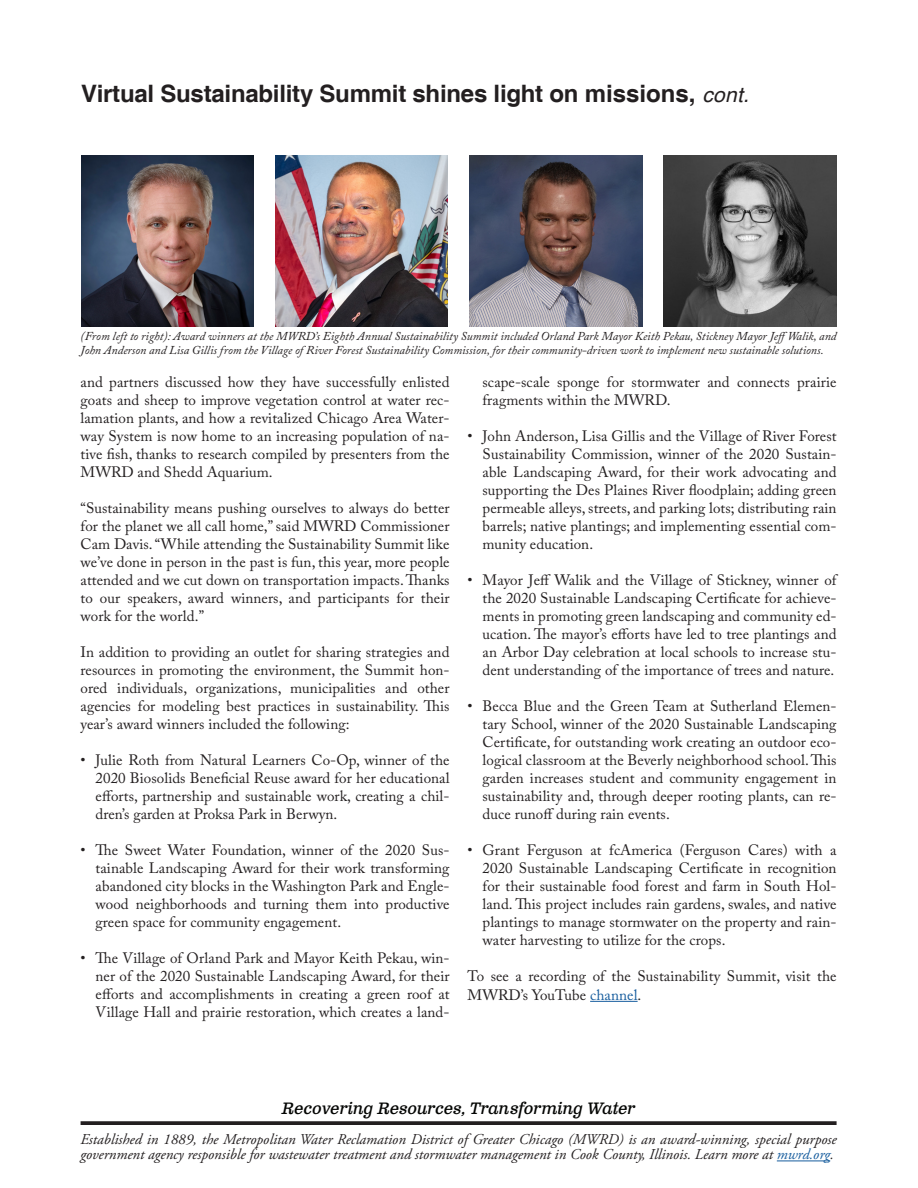
<style>
.page{position:relative;width:918px;height:1188px;background:#fff}
.page>*{position:absolute;margin:0;border:0;box-sizing:border-box;transform-origin:0 0}
.Paragraph_JJK{font:700 24px "Helvetica";letter-spacing:-.01em;color:#231f20}
.Paragraph_Style_9{font:italic 16.5px "Clarendon Text Pro";letter-spacing:-.005em;color:#040503}
.Paragraph_JJK-2{font:15px/18px "Adobe Caslon Pro";letter-spacing:.005em;color:#231f20;text-align:justify}
.t1{font:italic 15px/15px "Adobe Garamond Pro";color:#231f20}
.Paragraph_JJK-3{font:italic 12px/13.5px "Adobe Caslon Pro";color:#231f20}
.s1{font-weight:400;font-style:italic;font-size:21px}
.s2{color:#175d9e}
</style>
<div class="page">
<hr style="left:590px;top:1001px;width:48px;height:1px;background:#175d9e">
<hr style="left:777px;top:1161px;width:53px;height:1px;background:#175d9e">
<svg style="left:81px;top:1121px;width:756px;height:4px;background:#302c2d"></svg>
<img style="left:275px;top:156px;width:173px;height:171px">
<img style="left:469px;top:156px;width:173px;height:170px">
<img style="left:664px;top:156px;width:173px;height:171px">
<img style="left:81px;top:156px;width:172px;height:171px">
<p class="Paragraph_JJK" style="left:81px;top:79px;width:669px">Virtual Sustainability Summit shines light on missions, <span class="s1">cont.</span></p>
<p class="Paragraph_JJK-3" style="left:81px;top:329px;width:758px">(From left to right): Award winners at the MWRD’s Eighth Annual Sustainability Summit included Orland Park Mayor Keith Pekau, Stickney Mayor JeffWalik, and<br>John Anderson and Lisa Gillis from the Village of River Forest Sustainability Commission, for their community-driven work to implement new sustainable solutions.</p>
<p class="Paragraph_JJK-2" style="left:81px;top:373px;width:371px">and partners discussed how they have successfully enlisted goats and sheep to improve vegetation control at water rec&shy;lamation plants, and how a revitalized Chicago Area Water&shy;way System is now home to an increasing population of na&shy;tive fish, thanks to research compiled by presenters from the MWRD and Shedd Aquarium.</p>
<p class="Paragraph_JJK-2" style="left:81px;top:499px;width:371px">“Sustainability means pushing ourselves to always do better for the planet we all call home,” said MWRD Commissioner Cam Davis. “While attending the Sustainability Summit like we’ve done in person in the past is fun, this year, more people attended and we cut down on transportation impacts. Thanks to our speakers, award winners, and participants for their work for the world.”</p>
<p class="Paragraph_JJK-2" style="left:81px;top:643px;width:371px">In addition to providing an outlet for sharing strategies and resources in promoting the environment, the Summit hon&shy;ored individuals, organizations, municipalities and other agencies for modeling best practices in sustainability. This year’s award winners included the following:</p>
<p class="Paragraph_JJK-2" style="left:96px;top:751px;width:356px;text-indent:-15px">• Julie Roth from Natural Learners Co-Op, winner of the 2020 Biosolids Beneficial Reuse award for her educational efforts, partnership and sustainable work, creating a chil&shy;dren’s garden at Proksa Park in Berwyn.</p>
<p class="Paragraph_JJK-2" style="left:96px;top:841px;width:356px;text-indent:-15px">• The Sweet Water Foundation, winner of the 2020 Sus&shy;tainable Landscaping Award for their work transforming abandoned city blocks in the Washington Park and Engle&shy;wood neighborhoods and turning them into productive green space for community engagement.</p>
<p class="Paragraph_JJK-2" style="left:96px;top:949px;width:356px;text-indent:-15px">• The Village of Orland Park and Mayor Keith Pekau, win&shy;ner of the 2020 Sustainable Landscaping Award, for their efforts and accomplishments in creating a green roof at Village Hall and prairie restoration, which creates a land-</p>
<p class="Paragraph_JJK-2" style="left:483px;top:373px;width:355px">scape-scale sponge for stormwater and connects prairie fragments within the MWRD.</p>
<p class="Paragraph_JJK-2" style="left:483px;top:427px;width:356px;text-indent:-15px">• John Anderson, Lisa Gillis and the Village of River Forest Sustainability Commission, winner of the 2020 Sustain&shy;able Landscaping Award, for their work advocating and supporting the Des Plaines River floodplain; adding green permeable alleys, streets, and parking lots; distributing rain barrels; native plantings; and implementing essential com&shy;munity education.</p>
<p class="Paragraph_JJK-2" style="left:483px;top:571px;width:356px;text-indent:-15px">• Mayor Jeff Walik and the Village of Stickney, winner of the 2020 Sustainable Landscaping Certificate for achieve&shy;ments in promoting green landscaping and community ed&shy;ucation. The mayor’s efforts have led to tree plantings and an Arbor Day celebration at local schools to increase stu&shy;dent understanding of the importance of trees and nature.</p>
<p class="Paragraph_JJK-2" style="left:483px;top:697px;width:356px;text-indent:-15px">• Becca Blue and the Green Team at Sutherland Elemen&shy;tary School, winner of the 2020 Sustainable Landscaping Certificate, for outstanding work creating an outdoor eco&shy;logical classroom at the Beverly neighborhood school. This garden increases student and community engagement in sustainability and, through deeper rooting plants, can re&shy;duce runoff during rain events.</p>
<p class="Paragraph_JJK-2" style="left:483px;top:841px;width:356px;text-indent:-15px">• Grant Ferguson at fcAmerica (Ferguson Cares) with a 2020 Sustainable Landscaping Certificate in recognition for their sustainable food forest and farm in South Hol&shy;land. This project includes rain gardens, swales, and native plantings to manage stormwater on the property and rain&shy;water harvesting to utilize for the crops.</p>
<p class="Paragraph_JJK-2" style="left:468px;top:966px;width:370px;line-height:19px">To see a recording of the Sustainability Summit, visit the<br>MWRD’s YouTube <span class="s2">channel</span>.</p>
<p class="Paragraph_Style_9" style="left:282px;top:1098px;width:355px">Recovering Resources, Transforming Water</p>
<p class="t1" style="left:81px;top:1133px;width:758px">Established in 1889, the Metropolitan Water Reclamation District of Greater Chicago (MWRD) is an award-winning, special purpose government agency responsible for wastewater treatment and stormwater management in Cook County, Illinois. Learn more at <span class="s2">mwrd.org</span>.</p>
</div>
